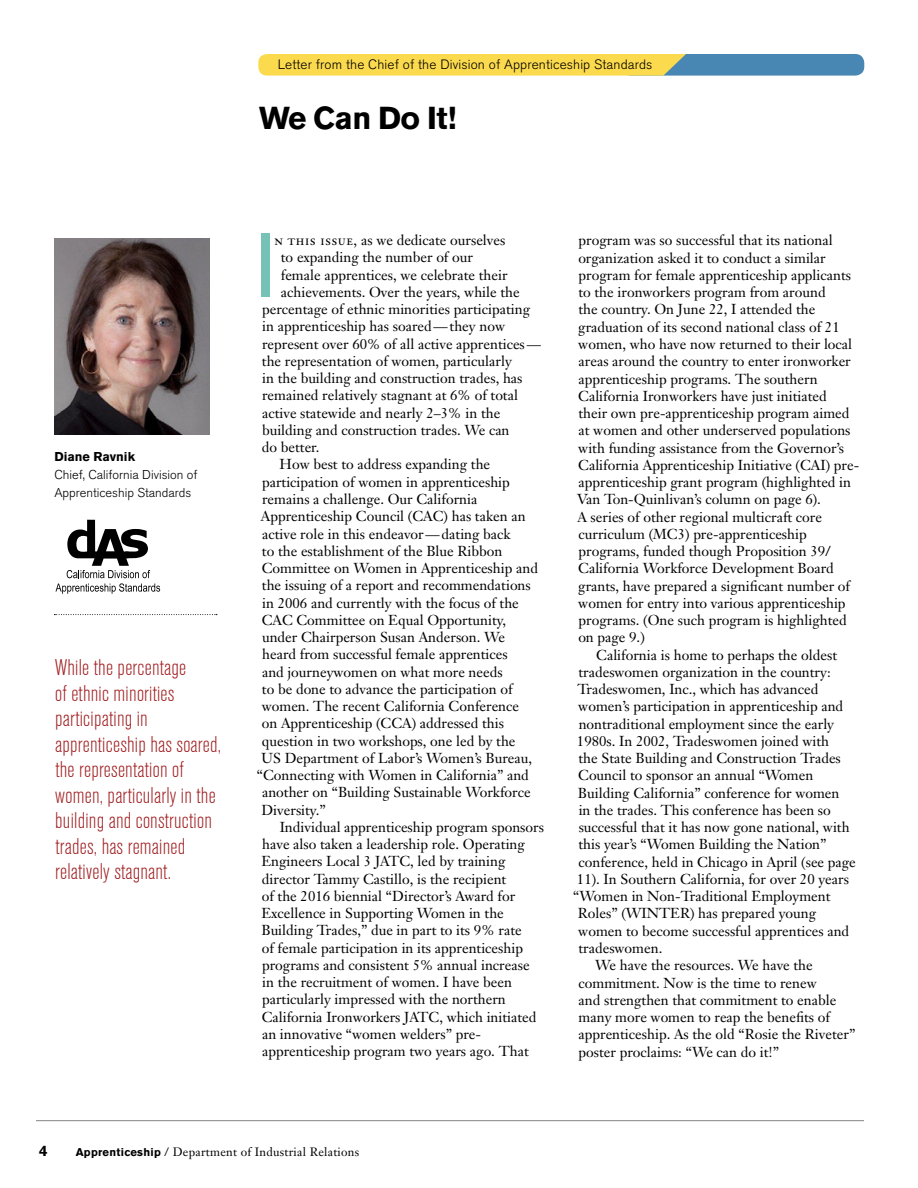
<style>
.page{position:relative;width:918px;height:1188px;background:#fff}
.page>*{position:absolute;margin:0;border:0;box-sizing:border-box;transform-origin:0 0}
.t1{font:89.25px "Akzidenz Grotesk BE";color:#76c2b6}
.t2{font:700 31.5px "Akzidenz Grotesk BE";letter-spacing:-.015em;color:#000}
.t3{font:300 condensed 22.5px/25.5px "Akzidenz Grotesk BE";letter-spacing:.01em;color:#a11e21}
.t4{font:700 15px "Akzidenz Grotesk BE";color:#000}
.t5{font:14.25px/17.2px "Janson Text";color:#000}
.t6{font:300 13.5px "Akzidenz Grotesk BE";letter-spacing:.01em;color:#000}
.t7{font:300 12.75px/18px "Akzidenz Grotesk BE";color:#000}
.t8{font:700 12.75px "Akzidenz Grotesk BE";color:#000}
.t9{font:12px "Janson Text";letter-spacing:.02em;color:#000}
.s1{font-family:"Janson Text Roman SC"}
.s2{font-family:"Akzidenz Grotesk BE";font-weight:700;font-size:11.25px}
</style>
<div class="page">
<hr style="left:36px;top:1120px;width:828px;height:1px;background:#808285">
<svg style="left:54px;top:614px;width:163px;height:1px"></svg>
<div style="left:622px;top:54px;width:242px;height:22px;background:#4887b3;border-radius:9px"></div>
<svg style="left:258px;top:54px;width:428px;height:22px;background:#f7d854"></svg>
<img style="left:54px;top:239px;width:156px;height:196px">
<svg style="left:56px;top:520px;width:104px;height:74px"></svg>
<p class="t6" style="left:278px;top:57px;width:376px">Letter from the Chief of the Division of Apprenticeship Standards</p>
<h2 class="t2" style="left:259px;top:100px;width:199px">We Can Do It!</h2>
<p class="t8" style="left:54px;top:449px;width:82px">Diane Ravnik</p>
<p class="t7" style="left:54px;top:466px;width:145px">Chief, California Division of<br>Apprenticeship Standards</p>
<p class="t3" style="left:55px;top:655px;width:168px">While the percentage<br>of ethnic minorities participating in apprenticeship has soared, the representation of women, particularly in the building and construction trades, has remained relatively stagnant.</p>
<p class="t1" style="left:255px;top:213px;width:22px">I</p>
<p class="t5" style="left:274px;top:231px;width:233px"><span class="s1">n this issue,</span> as we dedicate ourselves</p>
<p class="t5" style="left:281px;top:249px;width:194px">to expanding the number of our</p>
<p class="t5" style="left:281px;top:266px;width:228px">female apprentices, we celebrate their</p>
<p class="t5" style="left:281px;top:283px;width:240px">achievements. Over the years, while the</p>
<p class="t5" style="left:262px;top:301px;width:270px">percentage of ethnic minorities participating</p>
<p class="t5" style="left:262px;top:318px;width:244px">in apprenticeship has soared — they now</p>
<p class="t5" style="left:262px;top:335px;width:280px">represent over 60% of all active apprentices —</p>
<p class="t5" style="left:262px;top:352px;width:251px">the representation of women, particularly</p>
<p class="t5" style="left:262px;top:370px;width:262px">in the building and construction trades, has</p>
<p class="t5" style="left:262px;top:387px;width:257px">remained relatively stagnant at 6% of total</p>
<p class="t5" style="left:262px;top:404px;width:240px">active statewide and nearly 2–3% in the</p>
<p class="t5" style="left:262px;top:421px;width:249px">building and construction trades. We can</p>
<p class="t5" style="left:262px;top:439px;width:59px">do better.</p>
<p class="t5" style="left:280px;top:456px;width:212px">How best to address expanding the</p>
<p class="t5" style="left:262px;top:473px;width:249px">participation of women in apprenticeship</p>
<p class="t5" style="left:262px;top:490px;width:217px">remains a challenge. Our California</p>
<p class="t5" style="left:261px;top:508px;width:266px">Apprenticeship Council (CAC) has taken an</p>
<p class="t5" style="left:262px;top:525px;width:250px">active role in this endeavor — dating back</p>
<p class="t5" style="left:262px;top:542px;width:242px">to the establishment of the Blue Ribbon</p>
<p class="t5" style="left:262px;top:559px;width:278px">Committee on Women in Apprenticeship and</p>
<p class="t5" style="left:262px;top:577px;width:270px">the issuing of a report and recommendations</p>
<p class="t5" style="left:262px;top:594px;width:258px">in 2006 and currently with the focus of the</p>
<p class="t5" style="left:262px;top:611px;width:246px">CAC Committee on Equal Opportunity,</p>
<p class="t5" style="left:262px;top:628px;width:245px">under Chairperson Susan Anderson. We</p>
<p class="t5" style="left:262px;top:646px;width:247px">heard from successful female apprentices</p>
<p class="t5" style="left:262px;top:663px;width:242px">and journeywomen on what more needs</p>
<p class="t5" style="left:262px;top:680px;width:253px">to be done to advance the participation of</p>
<p class="t5" style="left:262px;top:697px;width:259px">women. The recent California Conference</p>
<p class="t5" style="left:262px;top:715px;width:244px">on Apprenticeship (CCA) addressed this</p>
<p class="t5" style="left:262px;top:732px;width:255px">question in two workshops, one led by the</p>
<p class="t5" style="left:261px;top:749px;width:273px">US Department of Labor’s Women’s Bureau,</p>
<p class="t5" style="left:257px;top:766px;width:274px">“Connecting with Women in California” and</p>
<p class="t5" style="left:262px;top:784px;width:270px">another on “Building Sustainable Workforce</p>
<p class="t5" style="left:261px;top:801px;width:66px">Diversity.”</p>
<p class="t5" style="left:261px;top:818px;width:284px;text-indent:18px">Individual apprenticeship program sponsors have also taken a leadership role. Operating Engineers Local 3 JATC, led by training director Tammy Castillo, is the recipient<br>of the 2016 biennial “Director’s Award for Excellence in Supporting Women in the Building Trades,” due in part to its 9% rate<br>of female participation in its apprenticeship programs and consistent 5% annual increase in the recruitment of women. I have been particularly impressed with the northern California Ironworkers JATC, which initiated an innovative “women welders” pre&shy;apprenticeship program two years ago. That</p>
<p class="t5" style="left:577px;top:232px;width:284px">program was so successful that its national organization asked it to conduct a similar program for female apprenticeship applicants to the ironworkers program from around<br>the country. On June 22, I attended the graduation of its second national class of 21 women, who have now returned to their local areas around the country to enter ironworker apprenticeship programs. The southern California Ironworkers have just initiated<br>their own pre-apprenticeship program aimed at women and other underserved populations with funding assistance from the Governor’s California Apprenticeship Initiative (CAI) pre&shy;apprenticeship grant program (highlighted in Van Ton-Quinlivan’s column on page 6).<br>A series of other regional multicraft core curriculum (MC3) pre-apprenticeship programs, funded though Proposition 39/ California Workforce Development Board grants, have prepared a signifcant number of women for entry into various apprenticeship programs. (One such program is highlighted on page 9.)</p>
<p class="t5" style="left:596px;top:646px;width:242px">California is home to perhaps the oldest</p>
<p class="t5" style="left:578px;top:663px;width:254px">tradeswomen organization in the country:</p>
<p class="t5" style="left:577px;top:680px;width:243px">Tradeswomen, Inc., which has advanced</p>
<p class="t5" style="left:578px;top:698px;width:266px">women’s participation in apprenticeship and</p>
<p class="t5" style="left:579px;top:715px;width:257px">nontraditional employment since the early</p>
<p class="t5" style="left:577px;top:732px;width:254px">1980s. In 2002, Tradeswomen joined with</p>
<p class="t5" style="left:578px;top:749px;width:264px">the State Building and Construction Trades</p>
<p class="t5" style="left:578px;top:767px;width:237px">Council to sponsor an annual “Women</p>
<p class="t5" style="left:578px;top:784px;width:263px">Building California” conference for women</p>
<p class="t5" style="left:579px;top:801px;width:254px">in the trades. This conference has been so</p>
<p class="t5" style="left:579px;top:819px;width:272px">successful that it has now gone national, with</p>
<p class="t5" style="left:578px;top:836px;width:250px">this year’s “Women Building the Nation”</p>
<p class="t5" style="left:579px;top:853px;width:279px">conference, held in Chicago in April (see page</p>
<p class="t5" style="left:577px;top:870px;width:274px">11). In Southern California, for over 20 years</p>
<p class="t5" style="left:573px;top:888px;width:259px">“Women in Non-Traditional Employment</p>
<p class="t5" style="left:578px;top:905px;width:240px">Roles” (WINTER) has prepared young</p>
<p class="t5" style="left:578px;top:922px;width:272px">women to become successful apprentices and</p>
<p class="t5" style="left:578px;top:939px;width:85px">tradeswomen.</p>
<p class="t5" style="left:579px;top:957px;width:278px;text-indent:17px">We have the resources. We have the commitment. Now is the time to renew<br>and strengthen that commitment to enable many more women to reap the benefts of apprenticeship. As the old “Rosie the Riveter” poster proclaims: “We can do it!”</p>
<p class="t4" style="left:39px;top:1143px;width:10px">4</p>
<p class="t9" style="left:76px;top:1145px;width:285px"><span class="s2">Apprenticeship</span> / Department of Industrial Relations</p>
</div>
